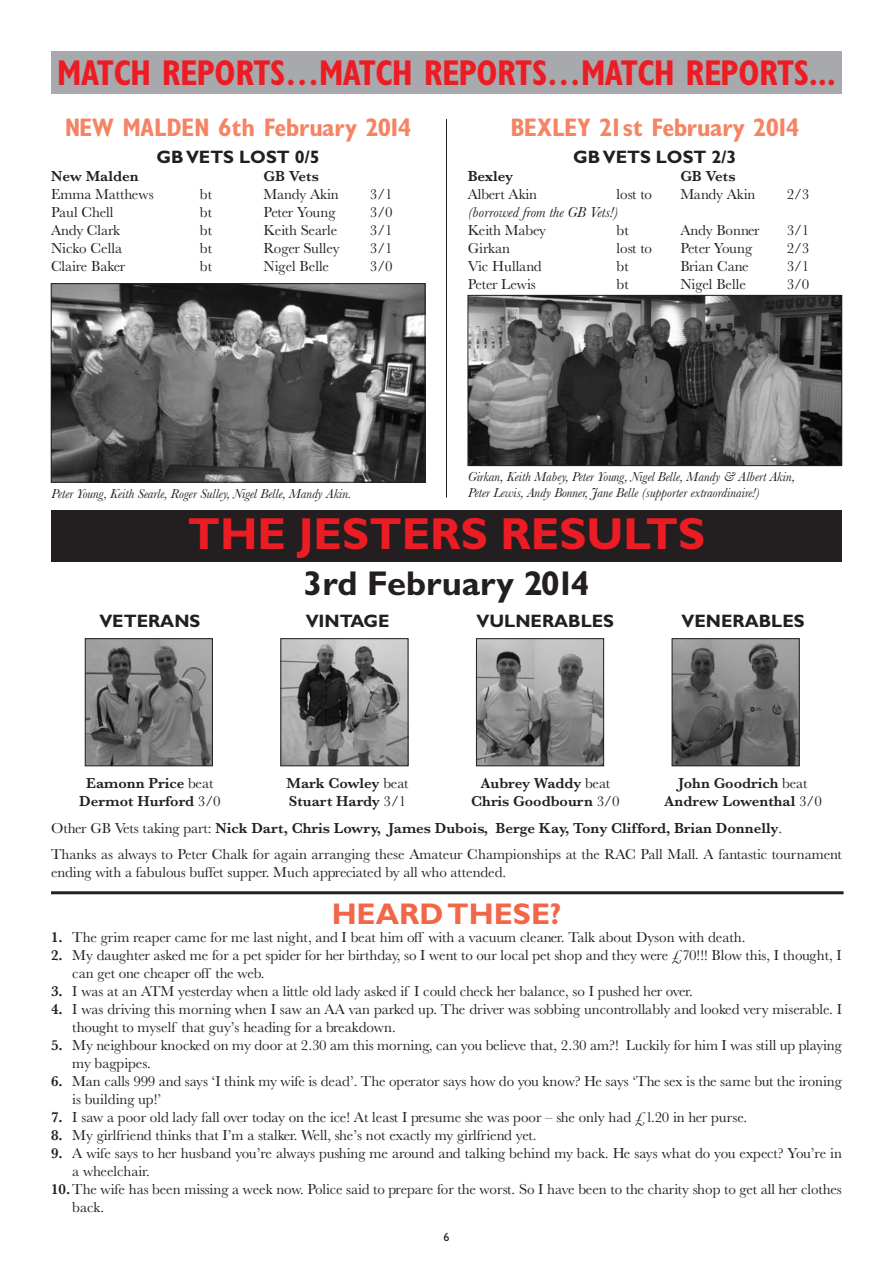
<style>
.page{position:relative;width:893px;height:1263px;background:#fff}
.page>*{position:absolute;margin:0;border:0;box-sizing:border-box;transform-origin:0 0}
.t1{font:700 45px "Gill Sans";color:#ed1c24}
.t2{font:700 condensed 36px "Gill Sans";letter-spacing:-.02em;color:#ed1c24;scale:.95 1}
.t3{font:700 34.5px "Gill Sans";color:#231f20}
.t4{font:700 30px "Gill Sans";color:#f26649}
.t5{font:700 condensed 25.5px "Gill Sans";letter-spacing:-.015em;color:#f58465}
.t6{font:700 18px "Gill Sans";color:#231f20}
.t7{font:15px/18px "Baskerville";color:#231f20}
.t8{font:600 15px "Baskerville";color:#231f20}
.t9{font:italic 15px "Baskerville";color:#231f20}
.t10{font:15px "Baskerville";letter-spacing:-.03em;color:#231f20}
.t11{font:15px "Baskerville";letter-spacing:-.02em;color:#231f20}
.t12{font:italic 13.5px/16.5px "Baskerville";color:#231f20}
.t13{font:12px "Gill Sans";color:#231f20}
.s1{font-weight:400}
.s2{font-weight:600}
</style>
<div class="page">
<div style="left:51px;top:51px;width:791px;height:43px;background:#a7a9ac"></div>
<hr style="left:446px;top:119px;width:1px;height:378px;background:#231f20">
<div style="left:51px;top:510px;width:791px;height:51px;background:#231f20"></div>
<hr style="left:51px;top:891px;width:793px;height:3px;background:#231f20">
<img style="left:87px;top:640px;width:124px;height:124px">
<div style="left:85px;top:638px;width:128px;height:128px;border:1px solid #231f20"></div>
<img style="left:283px;top:640px;width:123px;height:124px">
<div style="left:281px;top:638px;width:127px;height:128px;border:1px solid #231f20"></div>
<img style="left:478px;top:640px;width:124px;height:124px">
<div style="left:476px;top:638px;width:128px;height:128px;border:1px solid #231f20"></div>
<img style="left:674px;top:640px;width:123px;height:124px">
<div style="left:672px;top:638px;width:127px;height:128px;border:1px solid #231f20"></div>
<img style="left:53px;top:285px;width:370px;height:195px">
<div style="left:51px;top:283px;width:374px;height:199px;border:1px solid #231f20"></div>
<img style="left:470px;top:297px;width:370px;height:167px">
<div style="left:468px;top:295px;width:374px;height:171px;border:1px solid #231f20"></div>
<h2 class="t2" style="left:57px;top:60px;width:821px">MATCH REPORTS…MATCH REPORTS…MATCH REPORTS...</h2>
<h3 class="t5" style="left:65px;top:119px;width:348px">NEW MALDEN 6th February 2014</h3>
<p class="t6" style="left:156px;top:151px;width:165px">GB VETS LOST 0/5</p>
<p class="t8" style="left:51px;top:171px;width:89px">New Malden</p>
<p class="t8" style="left:264px;top:171px;width:57px">GB Vets</p>
<p class="t7" style="left:51px;top:187px;width:104px">Emma Matthews</p>
<p class="t7" style="left:200px;top:187px;width:14px">bt</p>
<p class="t7" style="left:264px;top:187px;width:77px">Mandy Akin</p>
<p class="t7" style="left:370px;top:187px;width:24px">3/1</p>
<p class="t7" style="left:51px;top:205px;width:64px">Paul Chell</p>
<p class="t7" style="left:200px;top:205px;width:14px">bt</p>
<p class="t10" style="left:264px;top:207px;width:73px">Peter Young</p>
<p class="t7" style="left:370px;top:205px;width:24px">3/0</p>
<p class="t7" style="left:51px;top:223px;width:71px">Andy Clark</p>
<p class="t7" style="left:200px;top:223px;width:14px">bt</p>
<p class="t7" style="left:264px;top:223px;width:75px">Keith Searle</p>
<p class="t7" style="left:370px;top:223px;width:24px">3/1</p>
<p class="t7" style="left:51px;top:241px;width:73px">Nicko Cella</p>
<p class="t7" style="left:200px;top:241px;width:14px">bt</p>
<p class="t7" style="left:264px;top:241px;width:77px">Roger Sulley</p>
<p class="t7" style="left:370px;top:241px;width:24px">3/1</p>
<p class="t7" style="left:51px;top:259px;width:76px">Claire Baker</p>
<p class="t7" style="left:200px;top:259px;width:14px">bt</p>
<p class="t7" style="left:264px;top:259px;width:67px">Nigel Belle</p>
<p class="t7" style="left:370px;top:259px;width:24px">3/0</p>
<h3 class="t5" style="left:510px;top:119px;width:290px">BEXLEY 21st February 2014</h3>
<p class="t6" style="left:573px;top:151px;width:165px">GB VETS LOST 2/3</p>
<p class="t8" style="left:468px;top:171px;width:47px">Bexley</p>
<p class="t8" style="left:680px;top:171px;width:57px">GB Vets</p>
<p class="t7" style="left:468px;top:187px;width:71px">Albert Akin</p>
<p class="t7" style="left:617px;top:187px;width:37px">lost to</p>
<p class="t7" style="left:680px;top:187px;width:77px">Mandy Akin</p>
<p class="t7" style="left:787px;top:187px;width:24px">2/3</p>
<p class="t9" style="left:468px;top:207px;width:152px">(borrowed from the GB Vets!)</p>
<p class="t11" style="left:468px;top:225px;width:80px">Keith Mabey</p>
<p class="t7" style="left:617px;top:223px;width:14px">bt</p>
<p class="t7" style="left:680px;top:223px;width:81px">Andy Bonner</p>
<p class="t7" style="left:787px;top:223px;width:24px">3/1</p>
<p class="t7" style="left:468px;top:241px;width:44px">Girkan</p>
<p class="t7" style="left:617px;top:241px;width:37px">lost to</p>
<p class="t10" style="left:680px;top:243px;width:73px">Peter Young</p>
<p class="t7" style="left:787px;top:241px;width:24px">2/3</p>
<p class="t7" style="left:468px;top:259px;width:75px">Vic Hulland</p>
<p class="t7" style="left:617px;top:259px;width:14px">bt</p>
<p class="t7" style="left:680px;top:259px;width:70px">Brian Cane</p>
<p class="t7" style="left:787px;top:259px;width:24px">3/1</p>
<p class="t7" style="left:468px;top:277px;width:70px">Peter Lewis</p>
<p class="t7" style="left:617px;top:277px;width:14px">bt</p>
<p class="t7" style="left:680px;top:277px;width:67px">Nigel Belle</p>
<p class="t7" style="left:787px;top:277px;width:24px">3/0</p>
<p class="t12" style="left:51px;top:486px;width:302px">Peter Young, Keith Searle, Roger Sulley, Nigel Belle, Mandy Akin.</p>
<p class="t12" style="left:468px;top:470px;width:328px">Girkan, Keith Mabey, Peter Young, Nigel Belle, Mandy &amp; Albert Akin,<br>Peter Lewis, Andy Bonner, Jane Belle (supporter extraordinaire!)</p>
<h1 class="t1" style="left:188px;top:518px;width:519px">THE JESTERS RESULTS</h1>
<h3 class="t3" style="left:304px;top:572px;width:287px">3rd February 2014</h3>
<p class="t6" style="left:99px;top:615px;width:103px">VETERANS</p>
<p class="t6" style="left:306px;top:615px;width:85px">VINTAGE</p>
<p class="t6" style="left:477px;top:615px;width:139px">VULNERABLES</p>
<p class="t6" style="left:681px;top:615px;width:125px">VENERABLES</p>
<p class="t8" style="left:86px;top:778px;width:129px">Eamonn Price <span class="s1">beat</span></p>
<p class="t8" style="left:287px;top:778px;width:123px">Mark Cowley <span class="s1">beat</span></p>
<p class="t8" style="left:480px;top:778px;width:131px">Aubrey Waddy <span class="s1">beat</span></p>
<p class="t8" style="left:679px;top:778px;width:130px">John Goodrich <span class="s1">beat</span></p>
<p class="t8" style="left:79px;top:796px;width:143px">Dermot Hurford <span class="s1">3/0</span></p>
<p class="t8" style="left:289px;top:796px;width:119px">Stuart Hardy <span class="s1">3/1</span></p>
<p class="t8" style="left:471px;top:796px;width:150px">Chris Goodbourn <span class="s1">3/0</span></p>
<p class="t7" style="left:51px;top:790px;width:792px;line-height:26.5px;text-indent:613px"><span class="s2">Andrew Lowenthal</span> 3/0<br>Other GB Vets taking part: <span class="s2">Nick Dart, Chris Lowry, James Dubois, Berge Kay, Tony Clifford, Brian Donnelly</span>.<br>Thanks as always to Peter Chalk for again arranging these Amateur Championships at the RAC Pall Mall. A fantastic tournament</p>
<p class="t7" style="left:51px;top:865px;width:457px">ending with a fabulous buffet supper. Much appreciated by all who attended.</p>
<h3 class="t4" style="left:332px;top:904px;width:231px">HEARD THESE?</h3>
<p class="t7" style="left:51px;top:930px;width:696px"><span class="s2">1.</span> The grim reaper came for me last night, and I beat him off with a vacuum cleaner. Talk about Dyson with death.</p>
<p class="t7" style="left:72px;top:948px;width:771px;text-indent:-21px"><span class="s2">2.</span> My daughter asked me for a pet spider for her birthday, so I went to our local pet shop and they were £70!!! Blow this, I thought, I can get one cheaper off the web.</p>
<p class="t7" style="left:51px;top:984px;width:643px"><span class="s2">3.</span> I was at an ATM yesterday when a little old lady asked if I could check her balance, so I pushed her over.</p>
<p class="t7" style="left:72px;top:1002px;width:771px;text-indent:-21px"><span class="s2">4.</span> I was driving this morning when I saw an AA van parked up. The driver was sobbing uncontrollably and looked very miserable. I thought to myself that guy’s heading for a breakdown.</p>
<p class="t7" style="left:72px;top:1038px;width:771px;text-indent:-21px"><span class="s2">5.</span> My neighbour knocked on my door at 2.30 am this morning, can you believe that, 2.30 am?! Luckily for him I was still up playing my bagpipes.</p>
<p class="t7" style="left:72px;top:1074px;width:771px;text-indent:-21px"><span class="s2">6.</span> Man calls 999 and says ‘I think my wife is dead’. The operator says how do you know? He says ‘The sex is the same but the ironing is building up!’</p>
<p class="t7" style="left:51px;top:1110px;width:698px"><span class="s2">7.</span> I saw a poor old lady fall over today on the ice! At least I presume she was poor – she only had £1.20 in her purse.</p>
<p class="t7" style="left:51px;top:1128px;width:487px"><span class="s2">8.</span> My girlfriend thinks that I’m a stalker. Well, she’s not exactly my girlfriend yet.</p>
<p class="t7" style="left:51px;top:1146px;width:792px"><span class="s2">9.</span> A wife says to her husband you’re always pushing me around and talking behind my back. He says what do you expect? You’re in</p>
<p class="t7" style="left:72px;top:1164px;width:79px">a wheelchair.</p>
<p class="t7" style="left:51px;top:1182px;width:792px"><span class="s2">10.</span>The wife has been missing a week now. Police said to prepare for the worst. So I have been to the charity shop to get all her clothes</p>
<p class="t7" style="left:72px;top:1200px;width:33px">back.</p>
<p class="t13" style="left:443px;top:1233px;width:7px">6</p>
</div>
